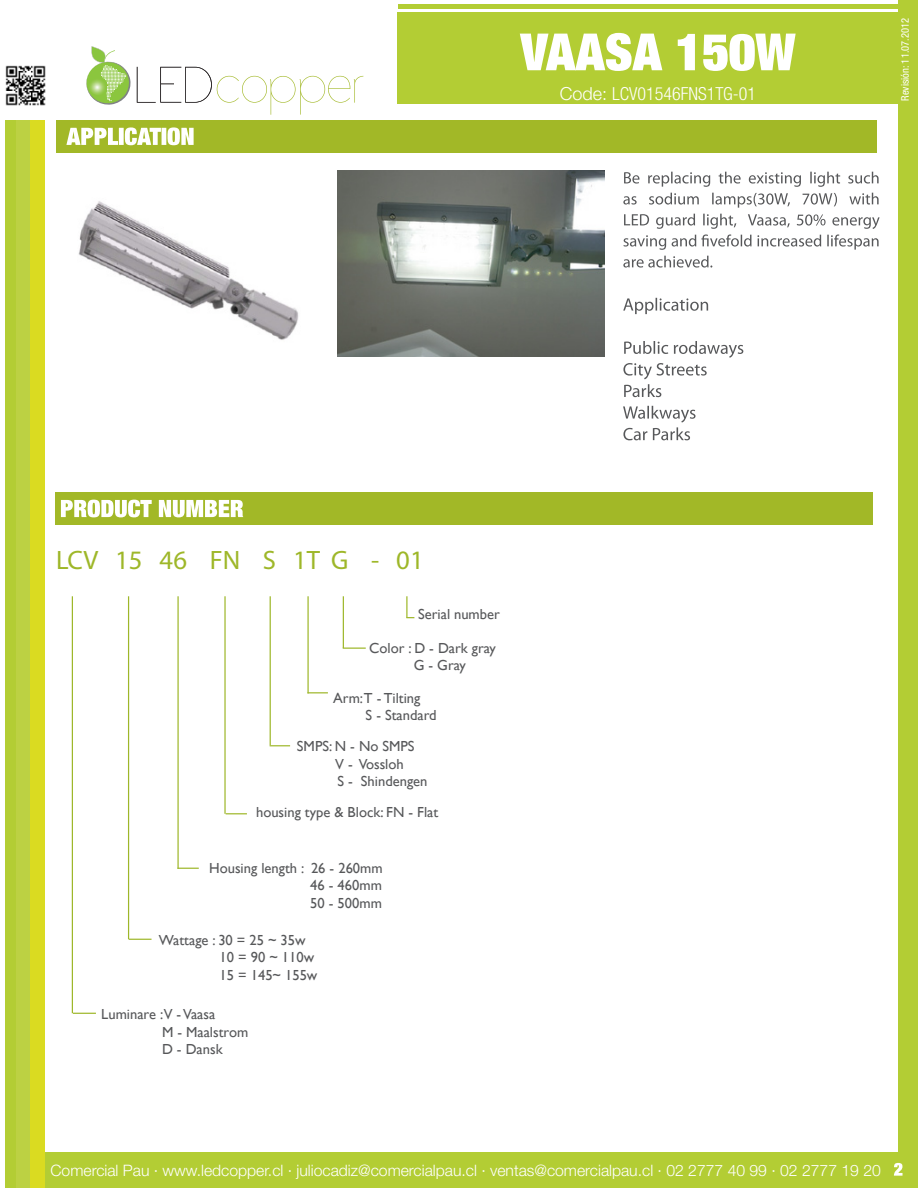
<style>
.page{position:relative;width:918px;height:1188px;background:#fff}
.page>*{position:absolute;margin:0;border:0;box-sizing:border-box;transform-origin:0 0}
.t1{font:900 condensed 51.3px "Helvetica Neue LT Std";color:#fff}
.t2{font:26.7px "Myriad Pro";color:#9eb729}
.t3{font:300 condensed 18px "Helvetica Neue LT Std";color:#fff}
.t4{font:300 15.75px "Helvetica Neue LT Std";color:#fff}
.t5{font:14.55px "Gill Sans";color:#57585a}
.t6{font:condensed 10.5px "Helvetica Neue LT Std";color:#fff}
.s1{font-stretch:normal}
</style>
<div class="page">
<div style="left:5px;top:121px;width:15px;height:1067px;background:#b3cd34"></div>
<div style="left:16px;top:121px;width:18px;height:1067px;background:#bcd143"></div>
<div style="left:31px;top:121px;width:14px;height:1067px;background:#dadb21"></div>
<div style="left:898px;top:0;width:20px;height:1188px;background:#b3cd34"></div>
<div style="left:398px;top:13px;width:504px;height:91px;background:#b3cd34"></div>
<div style="left:398px;top:4px;width:515px;height:5px;background:#b3cd34"></div>
<div style="left:45px;top:1153px;width:873px;height:35px;background:#b3cd34"></div>
<svg style="left:86px;top:46px;width:277px;height:69px"></svg>
<img style="left:5px;top:65px;width:41px;height:41px">
<div style="left:56px;top:121px;width:821px;height:32px;background:#a2b827"></div>
<div style="left:56px;top:493px;width:817px;height:32px;background:#a2b827"></div>
<svg style="left:66px;top:127px;width:128px;height:18px"></svg>
<svg style="left:61px;top:500px;width:182px;height:17px"></svg>
<svg style="left:894px;top:1163px;width:9px;height:13px"></svg>
<img style="left:78px;top:201px;width:221px;height:139px">
<img style="left:337px;top:171px;width:267px;height:185px">
<svg style="left:623px;top:406px;width:73px;height:34px"></svg>
<svg style="left:623px;top:341px;width:120px;height:56px"></svg>
<svg style="left:623px;top:298px;width:85px;height:16px"></svg>
<svg style="left:623px;top:256px;width:89px;height:12px"></svg>
<svg style="left:623px;top:214px;width:257px;height:36px"></svg>
<svg style="left:623px;top:193px;width:256px;height:15px"></svg>
<svg style="left:624px;top:172px;width:255px;height:15px"></svg>
<hr style="left:72px;top:596px;width:1px;height:417px;background:#9eb729">
<hr style="left:128px;top:596px;width:1px;height:343px;background:#9eb729">
<hr style="left:177px;top:596px;width:2px;height:273px;background:#9eb729">
<hr style="left:270px;top:596px;width:1px;height:149px;background:#9eb729">
<hr style="left:307px;top:596px;width:2px;height:97px;background:#9eb729">
<hr style="left:343px;top:596px;width:1px;height:52px;background:#9eb729">
<hr style="left:406px;top:596px;width:2px;height:22px;background:#9eb729">
<svg style="left:129px;top:939px;width:23px;height:1px"></svg>
<svg style="left:73px;top:1013px;width:23px;height:1px"></svg>
<svg style="left:177px;top:868px;width:22px;height:1px"></svg>
<svg style="left:270px;top:745px;width:20px;height:1px"></svg>
<svg style="left:307px;top:692px;width:21px;height:1px"></svg>
<svg style="left:343px;top:648px;width:23px;height:1px"></svg>
<hr style="left:224px;top:596px;width:2px;height:218px;background:#9eb729">
<svg style="left:226px;top:813px;width:21px;height:1px"></svg>
<p class="t1" style="left:520px;top:19px;width:277px">VAASA 150W</p>
<p class="t3" style="left:560px;top:83px;width:198px"><span class="s1">Code:</span> LCV01546FNS1TG-01</p>
<p class="t6" style="left:899px;top:101px;width:84px;rotate:-90deg">Revisión: 11.07.2012</p>
<p class="t2" style="left:56px;top:544px;width:369px">LCV 15 46 FN S 1T G - 01</p>
<p class="t5" style="left:418px;top:606px;width:83px">Serial number</p>
<p class="t5" style="left:369px;top:639px;width:128px">Color : D - Dark gray</p>
<p class="t5" style="left:414px;top:657px;width:54px">G - Gray</p>
<p class="t5" style="left:333px;top:689px;width:89px">Arm:T - Tilting</p>
<p class="t5" style="left:366px;top:707px;width:73px">S - Standard</p>
<p class="t5" style="left:297px;top:738px;width:119px">SMPS: N - No SMPS</p>
<p class="t5" style="left:335px;top:755px;width:70px">V - Vossloh</p>
<p class="t5" style="left:337px;top:773px;width:92px">S - Shindengen</p>
<p class="t5" style="left:256px;top:803px;width:184px">housing type &amp; Block: FN - Flat</p>
<p class="t5" style="left:209px;top:859px;width:175px">Housing length : 26 - 260mm</p>
<p class="t5" style="left:310px;top:877px;width:73px">46 - 460mm</p>
<p class="t5" style="left:310px;top:894px;width:73px">50 - 500mm</p>
<p class="t5" style="left:159px;top:931px;width:148px">Wattage : 30 = 25 ~ 35w</p>
<p class="t5" style="left:220px;top:949px;width:96px">10 = 90 ~ 110w</p>
<p class="t5" style="left:220px;top:966px;width:99px">15 = 145~ 155w</p>
<p class="t5" style="left:101px;top:1006px;width:115px">Luminare :V - Vaasa</p>
<p class="t5" style="left:162px;top:1023px;width:88px">M - Maalstrom</p>
<p class="t5" style="left:162px;top:1041px;width:62px">D - Dansk</p>
<p class="t4" style="left:51px;top:1160px;width:832px">Comercial Pau · www.ledcopper.cl · juliocadiz@comercialpau.cl · ventas@comercialpau.cl · 02 2777 40 99 · 02 2777 19 20</p>
</div>
